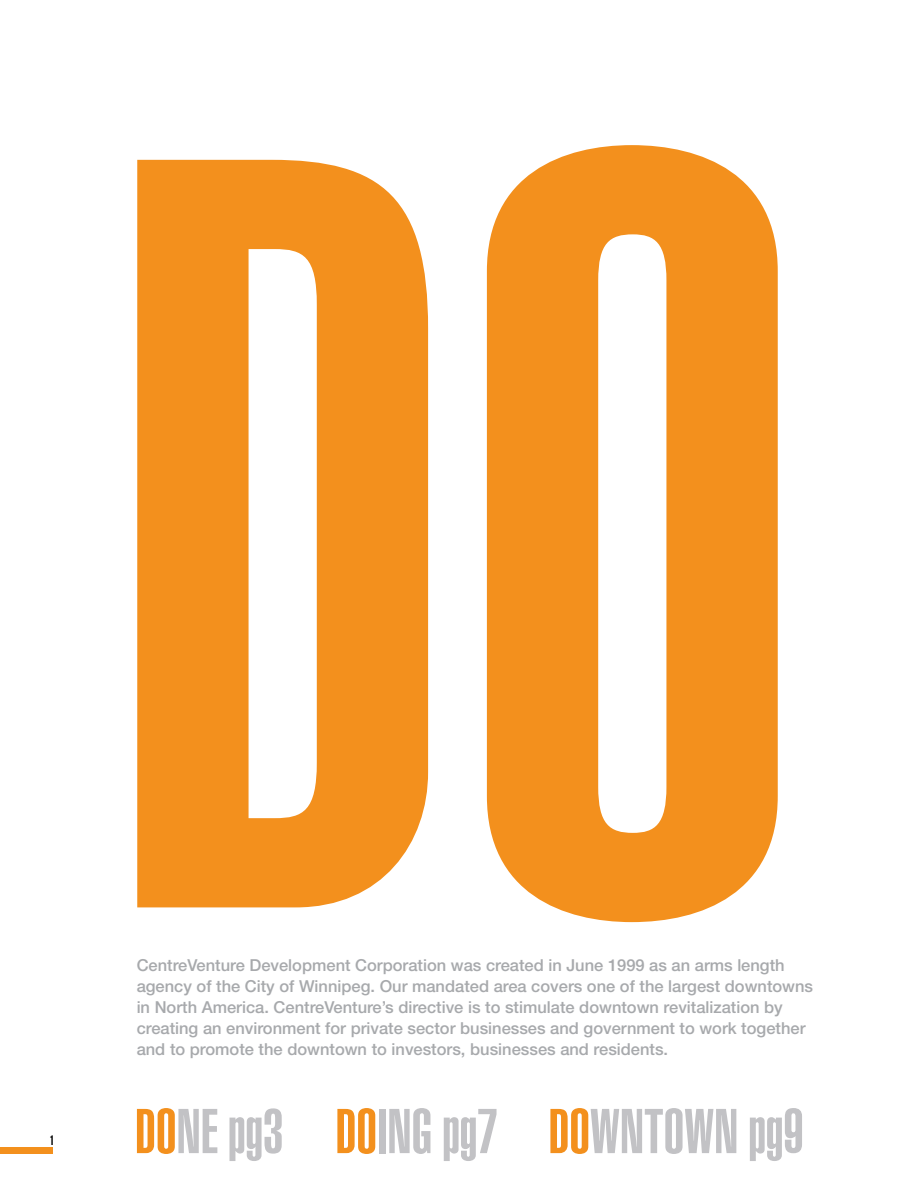
<style>
.page{position:relative;width:918px;height:1188px;background:#fff}
.page>*{position:absolute;margin:0;border:0;box-sizing:border-box;transform-origin:0 0}
.t1{font:900 extra-condensed 62.1px "Helvetica";color:#c2c2c5}
.t2{font:500 16.5px/21px "Helvetica Neue";color:#a7a9ac}
.t3{font:900 extra-condensed 13.5px "Helvetica";color:#000}
.s1{color:#f3901d}
</style>
<div class="page">
<svg style="left:137px;top:145px;width:641px;height:777px;fill:#f3901d"></svg>
<div style="left:0;top:1147px;width:53px;height:6px;background:#f3901d"></div>
<p class="t3" style="left:50px;top:1133px;width:6px">1</p>
<p class="t2" style="left:137px;top:955px;width:678px">CentreVenture Development Corporation was created in June 1999 as an arms length agency of the City of Winnipeg. Our mandated area covers one of the largest downtowns in North America. CentreVenture’s directive is to stimulate downtown revitalization by creating an environment for private sector businesses and government to work together and to promote the downtown to investors, businesses and residents.</p>
<h1 class="t1" style="left:135px;top:1096px;width:670px"><span class="s1">DO</span>NE pg3 <span class="s1">DO</span>ING pg7 <span class="s1">DO</span>WNTOWN pg9</h1>
</div>
